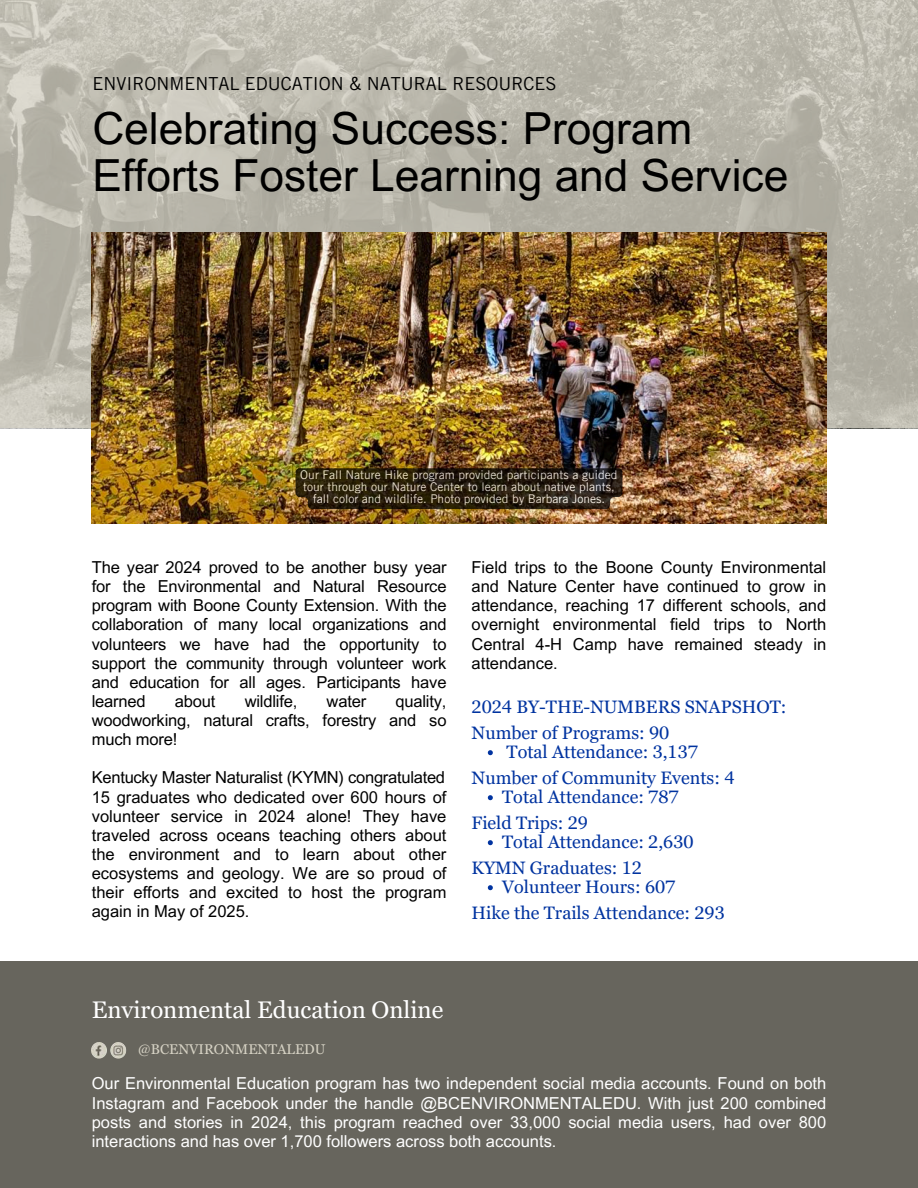
<style>
.page{position:relative;width:918px;height:1188px;background:#fff}
.page>*{position:absolute;margin:0;border:0;box-sizing:border-box;transform-origin:0 0}
.t1{font:44.25px/47.2px "Arial MT Pro";color:#000}
.t2{font:24px "Georgia Pro";color:#fff}
.t3{font:18px/26.2px "Georgia Pro";color:#0033a0}
.t4{font:18px "Trade Gothic LT Pro";color:#000}
.t5{font:16.5px/19.2px "Arial MT Pro";letter-spacing:-.01em;color:#000;text-align:justify}
.t6{font:16.5px/19.2px "Arial MT Pro";color:#fff;text-align:justify}
.t7{font:14.1px "Georgia Pro";color:#d6d2c4}
.t8{font:12px/12px "Trade Gothic LT Pro";color:#fff;text-align:center}
</style>
<div class="page">
<svg style="left:0;top:0;width:918px;height:428px;background:#bbb8ac"></svg>
<img style="left:92px;top:232px;width:734px;height:291px">
<div style="left:0;top:961px;width:918px;height:227px;background:#67655d"></div>
<img style="left:92px;top:1043px;width:35px;height:15px">
<svg style="left:488px;top:750px;width:5px;height:5px"></svg>
<svg style="left:488px;top:795px;width:5px;height:5px"></svg>
<svg style="left:488px;top:840px;width:5px;height:5px"></svg>
<svg style="left:488px;top:885px;width:5px;height:5px"></svg>
<svg style="left:296px;top:468px;width:326px;height:41px;background:#291f0e"></svg>
<p class="t4" style="left:92px;top:77px;width:465px">ENVIRONMENTAL EDUCATION &amp; NATURAL RESOURCES</p>
<h1 class="t1" style="left:92px;top:110px;width:697px">Celebrating Success: Program<br>Efforts Foster Learning and Service</h1>
<p class="t8" style="left:300px;top:470px;width:319px">Our Fall Nature Hike program provided participants a guided tour through our Nature Center to learn about native plants, fall color and wildlife. Photo provided by Barbara Jones.</p>
<p class="t5" style="left:92px;top:560px;width:356px">The year 2024 proved to be another busy year for the Environmental and Natural Resource program with Boone County Extension. With the collaboration of many local organizations and volunteers we have had the opportunity to support the community through volunteer work and education for all ages. Participants have learned</p>
<p class="t5" style="left:175px;top:694px;width:42px">about</p>
<p class="t5" style="left:245px;top:694px;width:54px">wildlife,</p>
<p class="t5" style="left:327px;top:694px;width:41px">water</p>
<p class="t5" style="left:92px;top:694px;width:356px;text-indent:304px">quality, woodworking, natural crafts, forestry and so much more!</p>
<p class="t5" style="left:92px;top:770px;width:356px">Kentucky Master Naturalist (KYMN) congratulated 15 graduates who dedicated over 600 hours of volunteer service in 2024 alone! They have traveled across oceans teaching others about the environment and to learn about other ecosystems and geology. We are so proud of their efforts and excited to host the program again in May of 2025.</p>
<h4 class="t5" style="left:472px;top:560px;width:356px">Field trips to the Boone County Environmental and Nature Center have continued to grow in attendance, reaching 17 different schools, and overnight environmental field trips to North Central 4-H Camp have remained steady in attendance.</h4>
<p class="t3" style="left:472px;top:693px;width:316px">2024 BY-THE-NUMBERS SNAPSHOT:<br>Number of Programs: 90</p>
<p class="t3" style="left:472px;top:738px;width:264px;text-align:center">Total Attendance: 3,137<br>Number of Community Events: 4</p>
<p class="t3" style="left:472px;top:783px;width:209px;text-indent:31px">Total Attendance: 787<br>Field Trips: 29</p>
<p class="t3" style="left:472px;top:828px;width:224px;text-indent:31px">Total Attendance: 2,630<br>KYMN Graduates: 12</p>
<p class="t3" style="left:472px;top:873px;width:255px;text-indent:31px">Volunteer Hours: 607<br>Hike the Trails Attendance: 293</p>
<h4 class="t2" style="left:92px;top:996px;width:353px">Environmental Education Online</h4>
<h4 class="t7" style="left:138px;top:1041px;width:189px">@BCENVIRONMENTALEDU</h4>
<h2 class="t6" style="left:92px;top:1076px;width:736px">Our Environmental Education program has two independent social media accounts. Found on both Instagram and Facebook under the handle @BCENVIRONMENTALEDU. With just 200 combined posts and stories in 2024, this program reached over 33,000 social media users, had over 800 interactions and has over 1,700 followers across both accounts.</h2>
</div>
